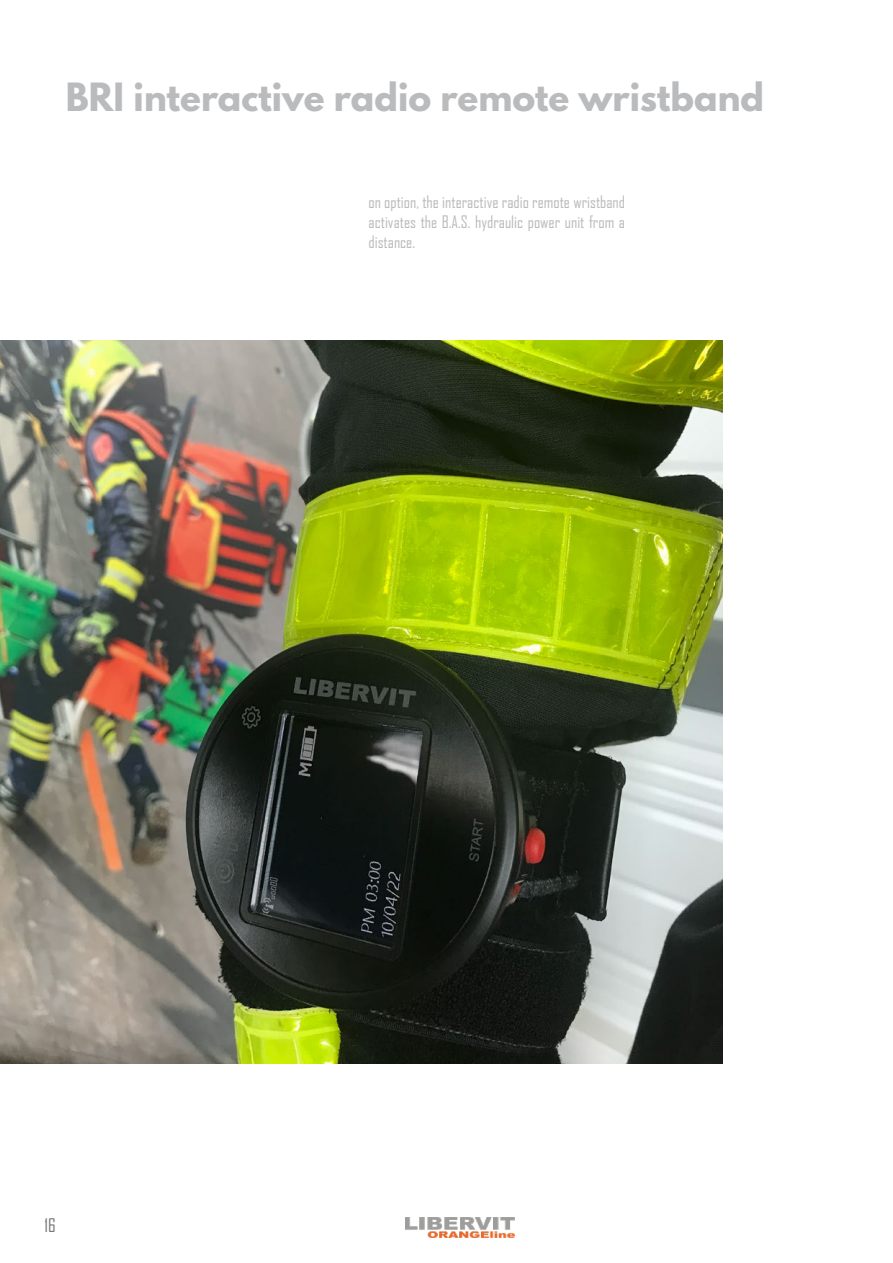
<style>
.page{position:relative;width:893px;height:1263px;background:#fff}
.page>*{position:absolute;margin:0;border:0;box-sizing:border-box;transform-origin:0 0}
.t1{font:700 34.5px "League Spartan";color:#babbbd}
.t2{font:18px "Agency FB";color:#76777a}
.t3{font:16.5px/19.8px "Agency FB";color:#babbbd;text-align:justify}
</style>
<div class="page">
<img style="left:0;top:340px;width:723px;height:723px">
<img style="left:406px;top:1217px;width:108px;height:21px">
<h1 class="t1" style="left:66px;top:70px;width:700px">BRI interactive radio remote wristband</h1>
<p class="t3" style="left:369px;top:192px;width:258px">on option, the interactive radio remote wristband activates the B.A.S. hydraulic power unit from a distance.</p>
<p class="t2" style="left:45px;top:1214px;width:13px">16</p>
</div>
